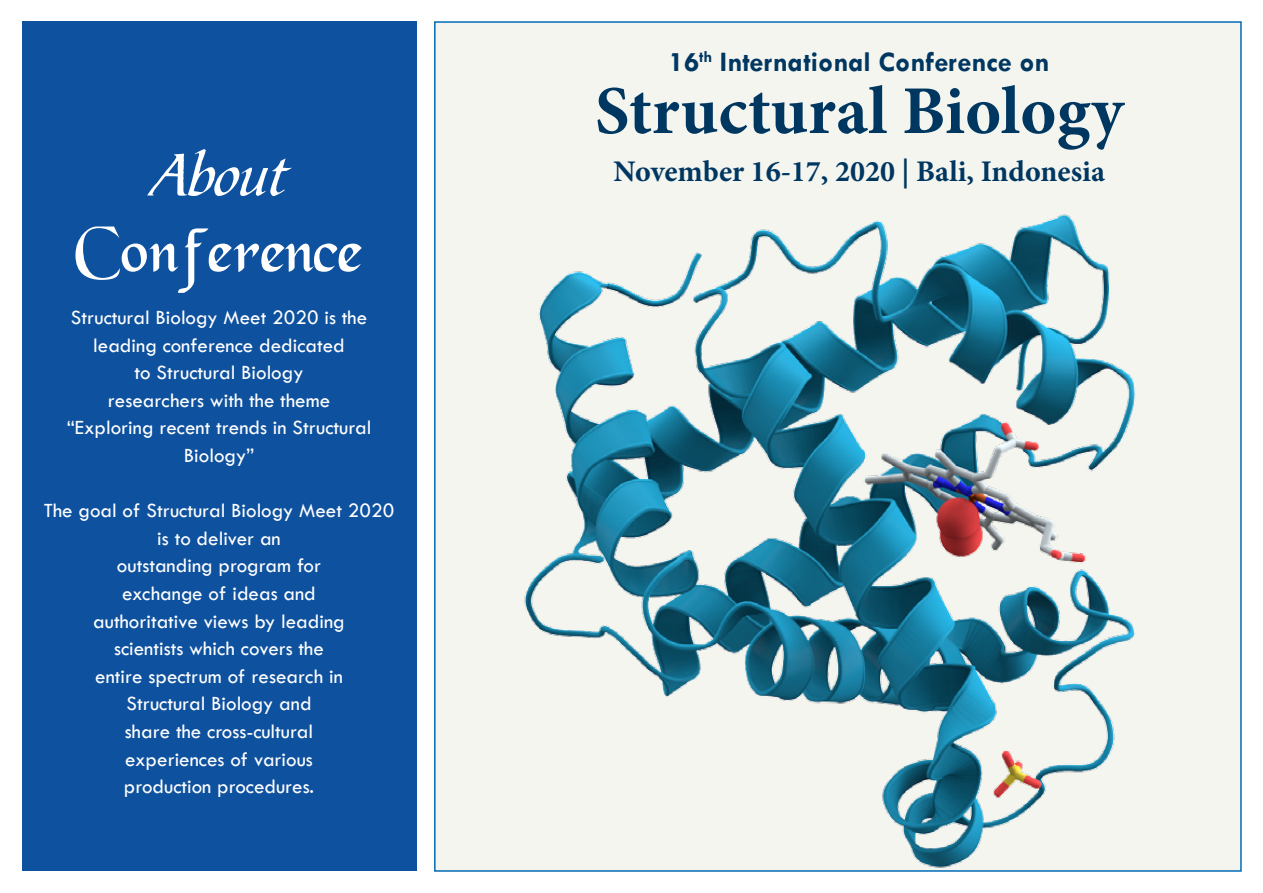
<style>
.page{position:relative;width:1263px;height:893px;background:#fff}
.page>*{position:absolute;margin:0;border:0;box-sizing:border-box;transform-origin:0 0}
.t1{font:700 68.4px "Minion Pro";letter-spacing:.005em;color:#003761}
.t2{font:60px "Auld Town Script";color:#fff}
.t3{font:60px "B730 Script";color:#fff}
.t4{font:700 30px "Minion Pro";color:#003761}
.t5{font:700 28.5px "Tw Cen";color:#003761}
.t6{font:21px/27.6px "Tw Cen";color:#fff;text-align:center}
</style>
<div class="page">
<div style="left:435px;top:22px;width:806px;height:849px;background:#f4f5ef"></div>
<img style="left:524px;top:214px;width:611px;height:654px">
<div style="left:22px;top:21px;width:394px;height:850px;background:#0e519f"></div>
<h3 class="t5" style="left:669px;top:45px;width:382px">16<sup>th</sup> International Conference on</h3>
<h1 class="t1" style="left:595px;top:63px;width:530px">Structural Biology</h1>
<h2 class="t3" style="left:152px;top:140px;width:135px">About</h2>
<h3 class="t4" style="left:613px;top:150px;width:493px">November 16-17, 2020 | Bali, Indonesia</h3>
<h2 class="t2" style="left:76px;top:214px;width:287px">Conference</h2>
<p class="t6" style="left:67px;top:303px;width:306px">Structural Biology Meet 2020 is the leading conference dedicated<br>to Structural Biology<br>researchers with the theme “Exploring recent trends in Structural<br>Biology”</p>
<p class="t6" style="left:44px;top:497px;width:352px">The goal of Structural Biology Meet 2020 is to deliver an<br>outstanding program for<br>exchange of ideas and<br>authoritative views by leading<br>scientists which covers the<br>entire spectrum of research in<br>Structural Biology and<br>share the cross-cultural<br>experiences of various<br>production procedures.</p>
</div>
